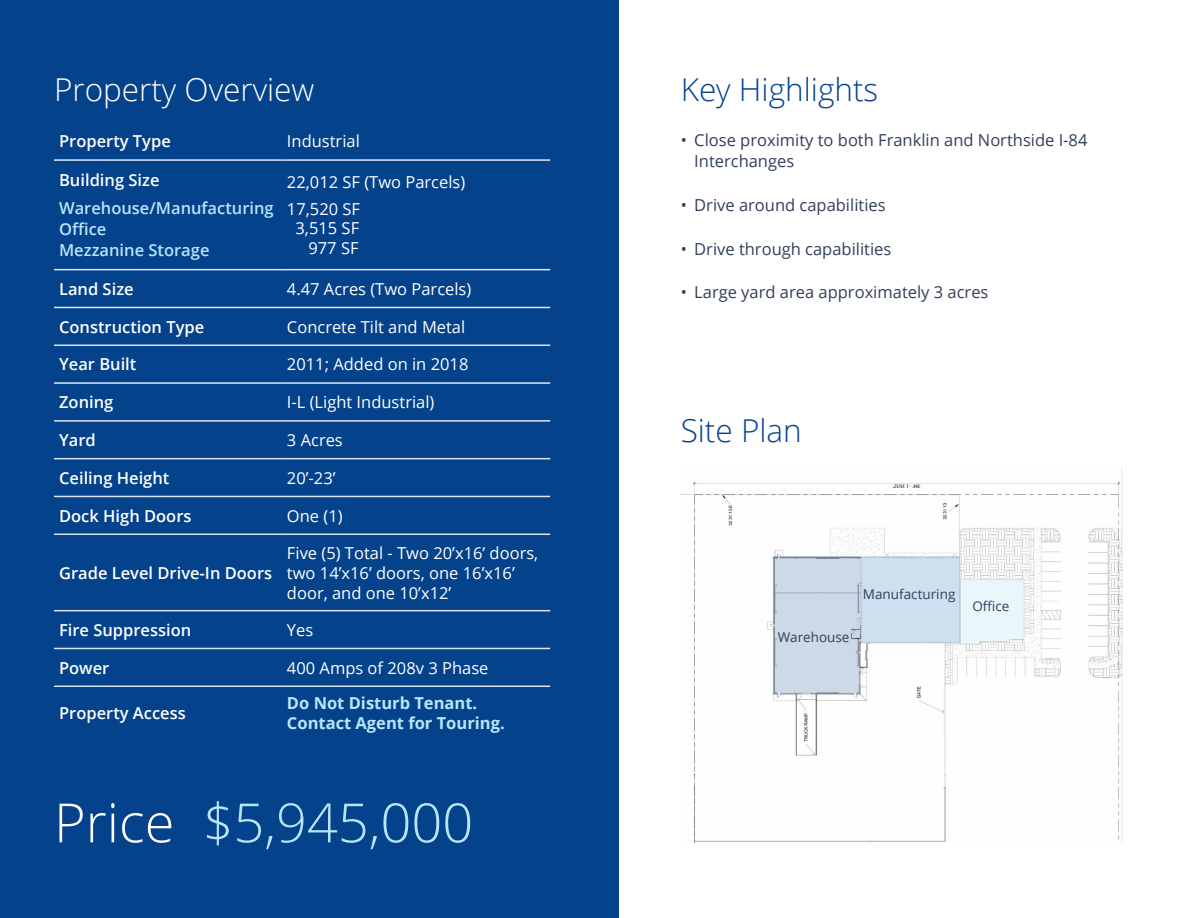
<style>
.page{position:relative;width:1188px;height:918px;background:#fff}
.page>*{position:absolute;margin:0;border:0;box-sizing:border-box;transform-origin:0 0}
.t1{font:300 54.15px "Open Sans";color:#b9e5fa}
.t2{font:300 31.5px "Open Sans";color:#05428c}
.t3{font:300 31.5px "Open Sans";color:#fff}
.t4{font:16.5px/19.8px "Open Sans";color:#fff}
.t5{font:600 16.5px "Open Sans";color:#fff}
.t6{font:16.5px/21px "Open Sans";color:#323e59}
.t7{font:600 16.5px "Open Sans";color:#b9e5fa}
.t8{font:700 16.5px/19.8px "Open Sans";color:#b9e5fa}
.t9{font:13.5px "Open Sans";color:#323e59}
.s1{color:#fff}
</style>
<div class="page">
<div style="left:0;top:0;width:618px;height:918px;background:#05428c"></div>
<hr style="left:54px;top:159px;width:228px;height:2px;background:#dbe6f4">
<hr style="left:282px;top:159px;width:268px;height:2px;background:#dbe6f4">
<hr style="left:54px;top:269px;width:228px;height:1px;background:#dbe6f4">
<hr style="left:54px;top:307px;width:228px;height:1px;background:#dbe6f4">
<hr style="left:54px;top:345px;width:228px;height:1px;background:#dbe6f4">
<hr style="left:282px;top:269px;width:268px;height:1px;background:#dbe6f4">
<hr style="left:282px;top:307px;width:268px;height:1px;background:#dbe6f4">
<hr style="left:282px;top:345px;width:268px;height:1px;background:#dbe6f4">
<hr style="left:54px;top:382px;width:228px;height:2px;background:#dbe6f4">
<hr style="left:54px;top:420px;width:228px;height:2px;background:#dbe6f4">
<hr style="left:54px;top:458px;width:228px;height:1px;background:#dbe6f4">
<hr style="left:54px;top:496px;width:228px;height:1px;background:#dbe6f4">
<hr style="left:54px;top:534px;width:228px;height:1px;background:#dbe6f4">
<hr style="left:54px;top:610px;width:228px;height:1px;background:#dbe6f4">
<hr style="left:282px;top:382px;width:268px;height:2px;background:#dbe6f4">
<hr style="left:282px;top:420px;width:268px;height:2px;background:#dbe6f4">
<hr style="left:282px;top:458px;width:268px;height:1px;background:#dbe6f4">
<hr style="left:282px;top:496px;width:268px;height:1px;background:#dbe6f4">
<hr style="left:282px;top:534px;width:268px;height:1px;background:#dbe6f4">
<hr style="left:282px;top:610px;width:268px;height:1px;background:#dbe6f4">
<hr style="left:54px;top:648px;width:228px;height:1px;background:#dbe6f4">
<hr style="left:282px;top:648px;width:268px;height:1px;background:#dbe6f4">
<hr style="left:54px;top:686px;width:228px;height:1px;background:#dbe6f4">
<hr style="left:282px;top:686px;width:268px;height:1px;background:#dbe6f4">
<img style="left:681px;top:468px;width:442px;height:374px">
<svg style="left:959px;top:579px;width:65px;height:64px;background:#e7f3f9"></svg>
<div style="left:860px;top:556px;width:99px;height:87px;background:#d0dff0"></div>
<div style="left:773px;top:556px;width:87px;height:136px;background:#cdd9e7"></div>
<p class="t3" style="left:54px;top:68px;width:262px">Property Overview</p>
<p class="t5" style="left:59px;top:130px;width:113px">Property Type</p>
<p class="t4" style="left:287px;top:131px;width:74px">Industrial</p>
<p class="t5" style="left:59px;top:169px;width:102px">Building Size</p>
<p class="t7" style="left:59px;top:197px;width:216px">Warehouse/Manufacturing</p>
<p class="t7" style="left:59px;top:218px;width:49px">Office</p>
<p class="t7" style="left:59px;top:239px;width:152px">Mezzanine Storage</p>
<p class="t4" style="left:287px;top:172px;width:180px">22,012 SF (Two Parcels)</p>
<p class="t4" style="left:287px;top:198px;width:75px">17,520 SF</p>
<p class="t4" style="left:296px;top:218px;width:65px">3,515 SF</p>
<p class="t4" style="left:308px;top:238px;width:52px">977 SF</p>
<p class="t5" style="left:59px;top:278px;width:76px">Land Size</p>
<p class="t4" style="left:287px;top:279px;width:186px">4.47 Acres (Two Parcels)</p>
<p class="t5" style="left:59px;top:315px;width:147px">Construction Type</p>
<p class="t4" style="left:287px;top:316px;width:180px">Concrete Tilt and Metal</p>
<p class="t5" style="left:59px;top:353px;width:79px">Year Built</p>
<p class="t4" style="left:287px;top:354px;width:183px">2011; Added on in 2018</p>
<p class="t5" style="left:59px;top:391px;width:56px">Zoning</p>
<p class="t4" style="left:287px;top:392px;width:149px">I-L (Light Industrial)</p>
<p class="t5" style="left:59px;top:429px;width:38px">Yard</p>
<p class="t4" style="left:287px;top:430px;width:57px">3 Acres</p>
<p class="t5" style="left:59px;top:467px;width:112px">Ceiling Height</p>
<p class="t4" style="left:287px;top:468px;width:50px">20’-23’</p>
<p class="t5" style="left:59px;top:504px;width:134px">Dock High Doors</p>
<p class="t4" style="left:287px;top:505px;width:57px">One (1)</p>
<p class="t5" style="left:59px;top:561px;width:215px">Grade Level Drive-In Doors</p>
<p class="t4" style="left:287px;top:543px;width:253px">Five (5) Total - Two 20’x16’ doors, two 14’x16’ doors, one 16’x16’ door, and one 10’x12’</p>
<p class="t5" style="left:59px;top:619px;width:134px">Fire Suppression</p>
<p class="t4" style="left:287px;top:620px;width:28px">Yes</p>
<p class="t5" style="left:59px;top:656px;width:52px">Power</p>
<p class="t4" style="left:287px;top:657px;width:203px">400 Amps of 208v 3 Phase</p>
<p class="t5" style="left:59px;top:702px;width:128px">Property Access</p>
<p class="t8" style="left:287px;top:693px;width:219px">Do Not Disturb Tenant.<br>Contact Agent for Touring.</p>
<p class="t1" style="left:54px;top:786px;width:421px"><span class="s1">Price</span> $5,945,000</p>
<p class="t2" style="left:681px;top:68px;width:199px">Key Highlights</p>
<p class="t6" style="left:694px;top:129px;width:395px;text-indent:-14px">• Close proximity to both Franklin and Northside I-84<br>Interchanges</p>
<p class="t6" style="left:681px;top:194px;width:206px">• Drive around capabilities</p>
<p class="t6" style="left:681px;top:238px;width:212px">• Drive through capabilities</p>
<p class="t6" style="left:681px;top:281px;width:309px">• Large yard area approximately 3 acres</p>
<p class="t2" style="left:681px;top:409px;width:123px">Site Plan</p>
<p class="t9" style="left:778px;top:628px;width:73px">Warehouse</p>
<p class="t9" style="left:863px;top:585px;width:94px">Manufacturing</p>
<p class="t9" style="left:972px;top:597px;width:39px">Office</p>
</div>
